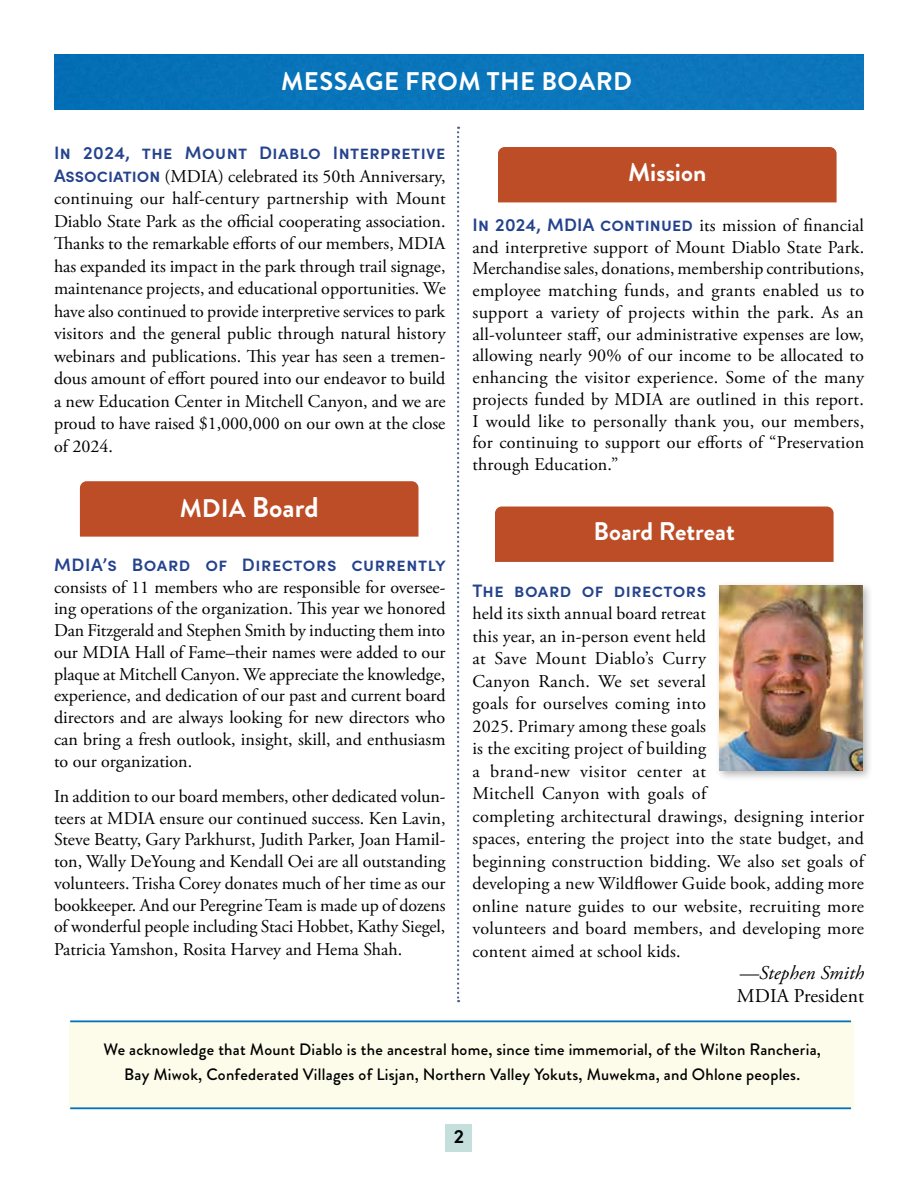
<style>
.page{position:relative;width:918px;height:1188px;background:#fff}
.page>*{position:absolute;margin:0;border:0;box-sizing:border-box;transform-origin:0 0}
.t1{font:700 28.5px "Brandon Grotesque";color:#fff}
.t2{font:700 25.5px "Brandon Grotesque";letter-spacing:.02em;color:#fff}
.t3{font:700 25.5px "Brandon Grotesque";color:#fff}
.t4{font:19.5px/22.5px "Adobe Garamond Pro";letter-spacing:.005em;color:#000}
.t5{font:600 19.5px "Sofia Pro";color:#000}
.t6{font:18px/22.5px "Adobe Garamond Pro";letter-spacing:.01em;color:#000;text-align:justify}
.t7{font:600 18px "Sofia Pro";letter-spacing:.025em;color:#24428e}
.t8{font:500 16.5px/25.5px "Brandon Grotesque";letter-spacing:.015em;color:#000;text-align:center}
.s1{font-family:"Sofia Pro";font-weight:600;color:#24428e}
.s2{font-size:25.5px}
.s3{font-style:italic}
</style>
<div class="page">
<div style="left:446px;top:1124px;width:26px;height:28px;background:#c5e0dc"></div>
<svg style="left:457px;top:127px;width:2px;height:875px"></svg>
<div style="left:54px;top:54px;width:810px;height:55px;background:#0a75bb"></div>
<div style="left:80px;top:481px;width:338px;height:56px;background:#bd4d27"></div>
<div style="left:498px;top:147px;width:339px;height:55px;background:#bd4d27"></div>
<div style="left:495px;top:507px;width:339px;height:55px;background:#bd4d27"></div>
<div style="left:715px;top:581px;width:159px;height:201px;background:#000;opacity:.3"></div>
<img style="left:720px;top:585px;width:143px;height:186px">
<div style="left:69px;top:1021px;width:784px;height:88px;background:#fdfcea"></div>
<hr style="left:70px;top:1020px;width:781px;height:2px;background:#0073bb">
<hr style="left:70px;top:1107px;width:781px;height:2px;background:#0073bb">
<h2 class="t2" style="left:281px;top:63px;width:353px">MESSAGE FROM THE BOARD</h2>
<p class="t7" style="left:54px;top:139px;width:393px">In 2024, the Mount Diablo Interpretive</p>
<p class="t6" style="left:54px;top:165px;width:393px"><span class="s1">Association</span> (MDIA) celebrated its 50th Anniversary, continuing our half-century partnership with Mount Diablo State Park as the official cooperating association.<br>Thanks to the remarkable efforts of our members, MDIA has expanded its impact in the park through trail signage, maintenance projects, and educational opportunities. We have also continued to provide interpretive services to park visitors and the general public through natural history webinars and publications. This year has seen a tremen&shy;dous amount of effort poured into our endeavor to build a new Education Center in Mitchell Canyon, and we are proud to have raised $1,000,000 on our own at the close of 2024.</p>
<h1 class="t1" style="left:180px;top:487px;width:140px"><span class="s2">MDIA</span> Board</h1>
<p class="t7" style="left:54px;top:551px;width:393px">MDIA’s Board of Directors currently</p>
<p class="t6" style="left:54px;top:577px;width:393px;line-height:21.8px">consists of 11 members who are responsible for oversee&shy;ing operations of the organization. This year we honored Dan Fitzgerald and Stephen Smith by inducting them into our MDIA Hall of Fame–their names were added to our plaque at Mitchell Canyon. We appreciate the knowledge, experience, and dedication of our past and current board directors and are always looking for new directors who can bring a fresh outlook, insight, skill, and enthusiasm to our organization.</p>
<p class="t6" style="left:54px;top:786px;width:393px;line-height:21.9px">In addition to our board members, other dedicated volun&shy;teers at MDIA ensure our continued success. Ken Lavin, Steve Beatty, Gary Parkhurst, Judith Parker, Joan Hamil&shy;ton, Wally DeYoung and Kendall Oei are all outstanding volunteers. Trisha Corey donates much of her time as our bookkeeper. And our Peregrine Team is made up of dozens of wonderful people including Staci Hobbet, Kathy Siegel, Patricia Yamshon, Rosita Harvey and Hema Shah.</p>
<h2 class="t3" style="left:628px;top:154px;width:80px">Mission</h2>
<p class="t6" style="left:472px;top:215px;width:393px;line-height:21.8px"><span class="s1">In 2024, MDIA continued</span> its mission of financial and interpretive support of Mount Diablo State Park.<br>Merchandise sales, donations, membership contributions, employee matching funds, and grants enabled us to support a variety of projects within the park. As an all-volunteer staff, our administrative expenses are low, allowing nearly 90% of our income to be allocated to enhancing the visitor experience. Some of the many projects funded by MDIA are outlined in this report.<br>I would like to personally thank you, our members, for continuing to support our efforts of “Preservation through Education.”</p>
<h2 class="t3" style="left:594px;top:514px;width:143px">Board Retreat</h2>
<p class="t7" style="left:472px;top:577px;width:235px">The board of directors</p>
<p class="t6" style="left:472px;top:603px;width:393px;text-align:left">held its sixth annual board retreat<br>this year, an in-person event held<br>at Save Mount Diablo’s Curry<br>Canyon Ranch. We set several<br>goals for ourselves coming into<br>2025. Primary among these goals<br>is the exciting project of building<br>a brand-new visitor center at<br>Mitchell Canyon with goals of<br>completing architectural drawings, designing interior spaces, entering the project into the state budget, and beginning construction bidding. We also set goals of developing a new Wildflower Guide book, adding more online nature guides to our website, recruiting more volunteers and board members, and developing more content aimed at school kids.</p>
<p class="t4" style="left:737px;top:963px;width:129px">—<span class="s3">Stephen Smith<br></span>MDIA President</p>
<p class="t8" style="left:104px;top:1037px;width:719px">We acknowledge that Mount Diablo is the ancestral home, since time immemorial, of the Wilton Rancheria,<br>Bay Miwok, Confederated Villages of Lisjan, Northern Valley Yokuts, Muwekma, and Ohlone peoples.</p>
<p class="t5" style="left:454px;top:1122px;width:12px">2</p>
</div>
